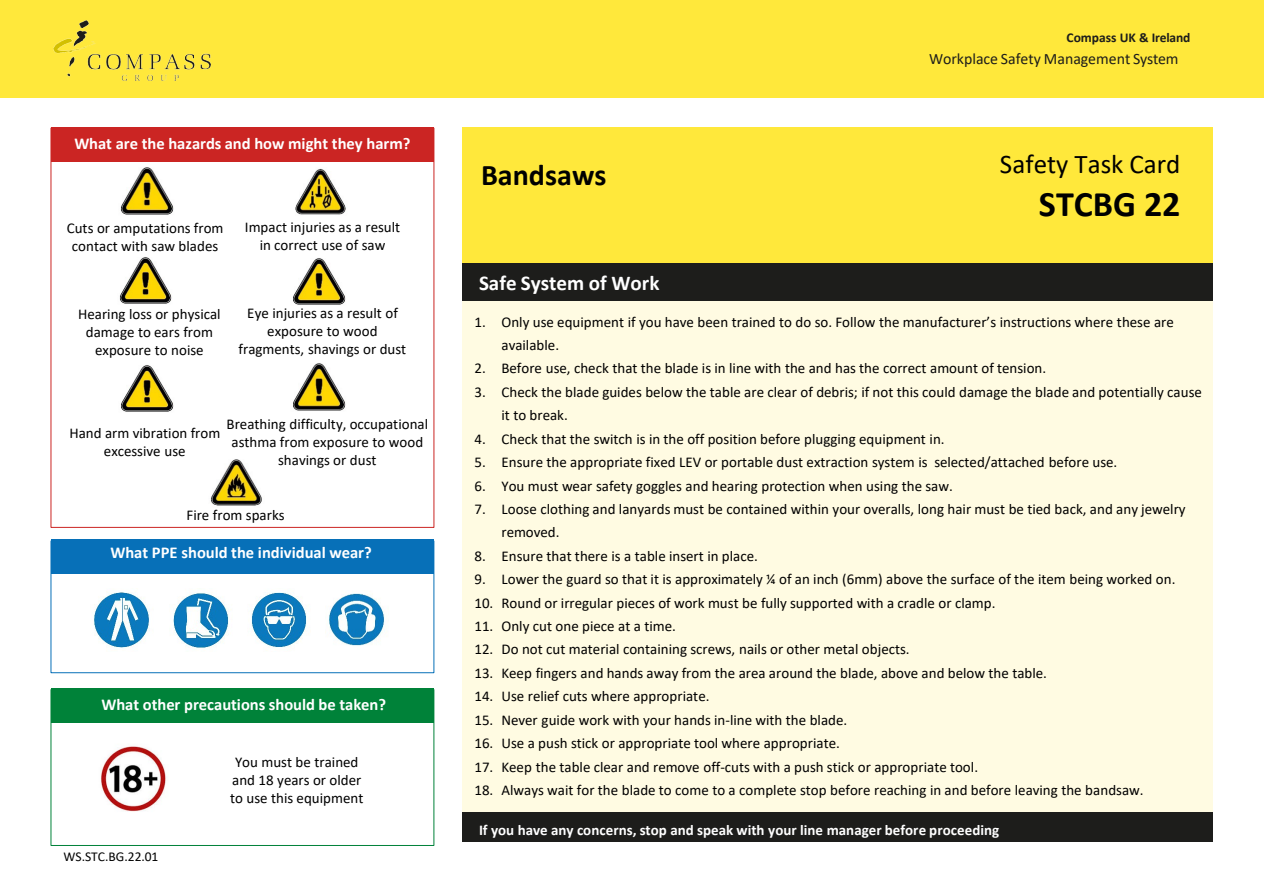
<style>
.page{position:relative;width:1264px;height:894px;background:#fff}
.page>*{position:absolute;margin:0;border:0;box-sizing:border-box;transform-origin:0 0}
.t1{font:700 36px "Calibri";color:#000}
.t2{font:700 30px "Calibri";color:#000}
.t3{font:27px "Calibri";color:#000}
.t4{font:700 21px "Calibri";color:#fff}
.t5{font:700 16.5px "Calibri";letter-spacing:-.005em;color:#fff}
.t6{font:15.9px "Calibri";color:#1d1d1b}
.t7{font:15px/18px "Calibri";color:#000;text-align:center}
.t8{font:700 15px "Calibri";letter-spacing:.005em;color:#fff}
.t9{font:700 13.5px "Calibri";letter-spacing:-.005em;color:#1d1d1b}
.t10{font:13.5px "Calibri";color:#000}
</style>
<div class="page">
<div style="left:0;top:0;width:1263px;height:97px;background:#ffe83b"></div>
<img style="left:53px;top:21px;width:157px;height:59px">
<div style="left:461px;top:128px;width:751px;height:135px;background:#ffe83b"></div>
<div style="left:461px;top:263px;width:751px;height:38px;background:#1d1d1b"></div>
<div style="left:461px;top:301px;width:751px;height:511px;background:#fffbe2"></div>
<div style="left:461px;top:812px;width:751px;height:30px;background:#1d1d1b"></div>
<div style="left:51px;top:128px;width:383px;height:34px;background:#cb2523"></div>
<div style="left:51px;top:540px;width:383px;height:133px;border:1px solid #0770b8"></div>
<div style="left:51px;top:688px;width:383px;height:34px;background:#008239"></div>
<div style="left:51px;top:539px;width:383px;height:34px;background:#0770b8"></div>
<img style="left:93px;top:591px;width:57px;height:57px">
<img style="left:251px;top:592px;width:56px;height:56px">
<img style="left:328px;top:593px;width:57px;height:53px">
<img style="left:173px;top:592px;width:56px;height:56px">
<img style="left:211px;top:459px;width:51px;height:47px">
<img style="left:293px;top:258px;width:53px;height:47px">
<img style="left:295px;top:168px;width:51px;height:47px">
<img style="left:293px;top:363px;width:53px;height:48px">
<img style="left:120px;top:167px;width:54px;height:48px">
<img style="left:119px;top:257px;width:53px;height:47px">
<img style="left:121px;top:365px;width:53px;height:47px">
<img style="left:101px;top:746px;width:65px;height:66px">
<p class="t5" style="left:74px;top:131px;width:338px">What are the hazards and how might they harm?</p>
<p class="t7" style="left:67px;top:218px;width:158px">Cuts or amputations from contact with saw blades</p>
<p class="t7" style="left:245px;top:218px;width:157px">Impact injuries as a result in correct use of saw</p>
<p class="t7" style="left:78px;top:304px;width:144px">Hearing loss or physical damage to ears from exposure to noise</p>
<p class="t7" style="left:238px;top:304px;width:169px">Eye injuries as a result of exposure to wood fragments, shavings or dust</p>
<p class="t7" style="left:69px;top:424px;width:152px">Hand arm vibration from excessive use</p>
<p class="t7" style="left:226px;top:414px;width:203px">Breathing difficulty, occupational asthma from exposure to wood shavings or dust</p>
<p class="t7" style="left:186px;top:506px;width:100px">Fire from sparks</p>
<p class="t5" style="left:110px;top:540px;width:263px">What PPE should the individual wear?</p>
<p class="t5" style="left:101px;top:692px;width:286px">What other precautions should be taken?</p>
<p class="t10" style="left:64px;top:847px;width:96px">WS.STC.BG.22.01</p>
<p class="t7" style="left:230px;top:752px;width:135px">You must be trained and 18 years or older to use this equipment</p>
<p class="t9" style="left:1066px;top:28px;width:125px">Compass UK &amp; Ireland</p>
<p class="t6" style="left:928px;top:47px;width:251px">Workplace Safety Management System</p>
<p class="t2" style="left:481px;top:153px;width:127px">Bandsaws</p>
<p class="t3" style="left:999px;top:145px;width:182px">Safety Task Card</p>
<p class="t1" style="left:1038px;top:178px;width:143px">STCBG 22</p>
<p class="t4" style="left:479px;top:268px;width:182px">Safe System of Work</p>
<p class="t7" style="left:501px;top:309px;width:673px;line-height:23.4px;text-align:left;text-indent:-27px">1. Only use equipment if you have been trained to do so. Follow the manufacturer’s instructions where these are available.</p>
<p class="t7" style="left:474px;top:359px;width:573px">2. Before use, check that the blade is in line with the and has the correct amount of tension.</p>
<p class="t7" style="left:501px;top:380px;width:701px;line-height:23.4px;text-align:left;text-indent:-27px">3. Check the blade guides below the table are clear of debris; if not this could damage the blade and potentially cause it to break.</p>
<p class="t7" style="left:474px;top:429px;width:471px">4. Check that the switch is in the off position before plugging equipment in.</p>
<p class="t7" style="left:474px;top:452px;width:644px">5. Ensure the appropriate fixed LEV or portable dust extraction system is selected/attached before use.</p>
<p class="t7" style="left:474px;top:476px;width:480px">6. You must wear safety goggles and hearing protection when using the saw.</p>
<p class="t7" style="left:501px;top:497px;width:685px;line-height:23.4px;text-align:left;text-indent:-27px">7. Loose clothing and lanyards must be contained within your overalls, long hair must be tied back, and any jewelry removed.</p>
<p class="t7" style="left:474px;top:546px;width:285px">8. Ensure that there is a table insert in place.</p>
<p class="t7" style="left:474px;top:569px;width:702px">9. Lower the guard so that it is approximately ¼ of an inch (6mm) above the surface of the item being worked on.</p>
<p class="t7" style="left:474px;top:593px;width:522px">10. Round or irregular pieces of work must be fully supported with a cradle or clamp.</p>
<p class="t7" style="left:474px;top:616px;width:203px">11. Only cut one piece at a time.</p>
<p class="t7" style="left:474px;top:640px;width:436px">12. Do not cut material containing screws, nails or other metal objects.</p>
<p class="t7" style="left:474px;top:663px;width:574px">13. Keep fingers and hands away from the area around the blade, above and below the table.</p>
<p class="t7" style="left:474px;top:686px;width:236px">14. Use relief cuts where appropriate.</p>
<p class="t7" style="left:474px;top:710px;width:374px">15. Never guide work with your hands in-line with the blade.</p>
<p class="t7" style="left:474px;top:733px;width:367px">16. Use a push stick or appropriate tool where appropriate.</p>
<p class="t7" style="left:474px;top:757px;width:505px">17. Keep the table clear and remove off-cuts with a push stick or appropriate tool.</p>
<p class="t7" style="left:474px;top:780px;width:670px">18. Always wait for the blade to come to a complete stop before reaching in and before leaving the bandsaw.</p>
<p class="t8" style="left:479px;top:819px;width:521px">If you have any concerns, stop and speak with your line manager before proceeding</p>
</div>
